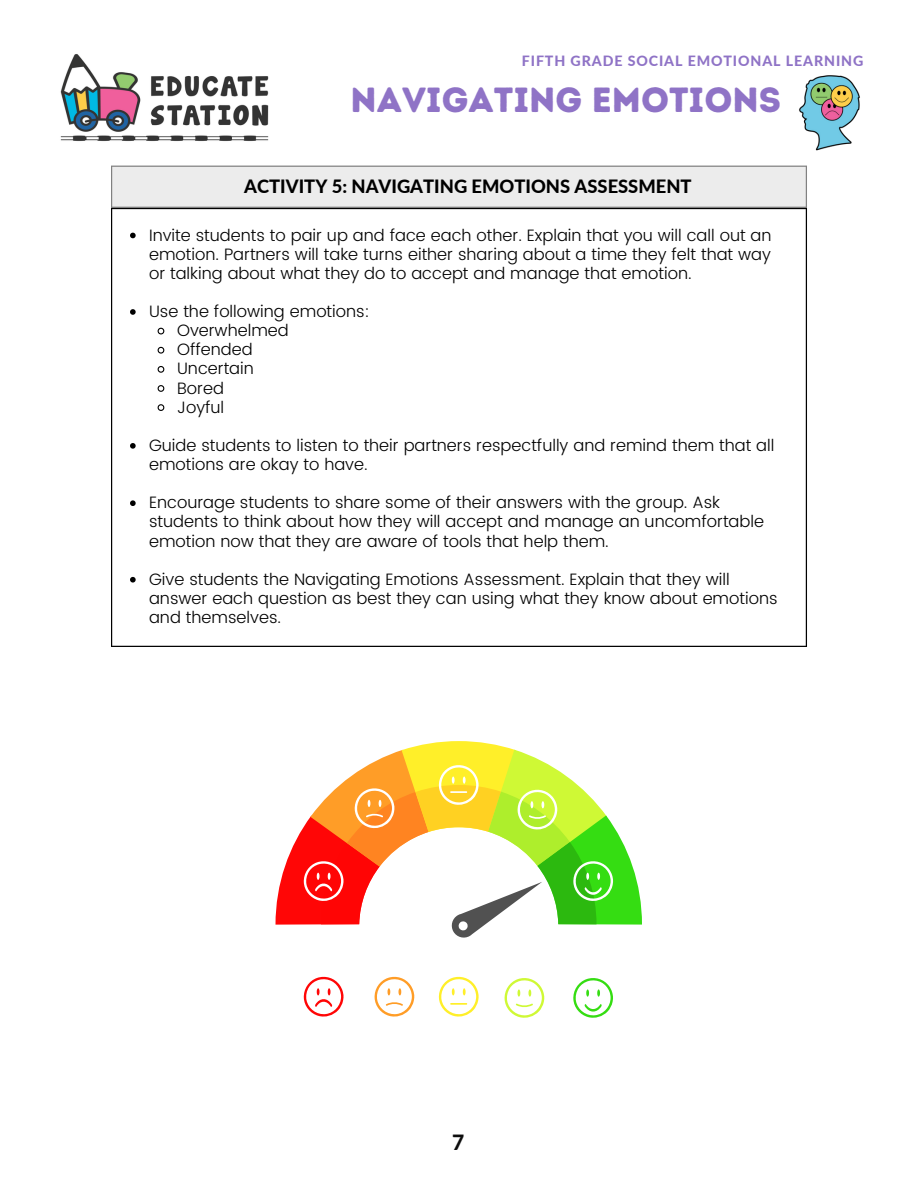
<style>
.page{position:relative;width:918px;height:1188px;background:#fff}
.page>*{position:absolute;margin:0;border:0;box-sizing:border-box;transform-origin:0 0}
.t1{font:34.95px "Intro Rust Base";color:#8f73c6}
.t2{font:800 21px "Lato";color:#0d0d0d}
.t3{font:800 18.3px "Lato";color:#000}
.t4{font:300 16.5px/19.2px "Poppins";color:#000}
.t5{font:800 14.25px "Lato";letter-spacing:.065em;color:#8f73c6}
</style>
<div class="page">
<svg style="left:111px;top:208px;width:696px;height:439px"></svg>
<svg style="left:111px;top:166px;width:696px;height:42px"></svg>
<img style="left:60px;top:54px;width:209px;height:87px">
<svg style="left:130px;top:233px;width:6px;height:5px"></svg>
<svg style="left:130px;top:309px;width:6px;height:6px"></svg>
<svg style="left:157px;top:327px;width:8px;height:8px"></svg>
<svg style="left:157px;top:346px;width:8px;height:8px"></svg>
<svg style="left:157px;top:365px;width:8px;height:9px"></svg>
<svg style="left:157px;top:384px;width:8px;height:9px"></svg>
<svg style="left:157px;top:403px;width:8px;height:9px"></svg>
<svg style="left:130px;top:443px;width:6px;height:6px"></svg>
<svg style="left:130px;top:500px;width:6px;height:6px"></svg>
<svg style="left:130px;top:577px;width:6px;height:6px"></svg>
<img style="left:799px;top:75px;width:61px;height:76px">
<svg style="left:276px;top:741px;width:366px;height:197px"></svg>
<svg style="left:573px;top:978px;width:40px;height:40px"></svg>
<svg style="left:504px;top:978px;width:40px;height:40px"></svg>
<svg style="left:438px;top:976px;width:41px;height:41px"></svg>
<svg style="left:374px;top:976px;width:40px;height:41px"></svg>
<svg style="left:303px;top:976px;width:41px;height:41px"></svg>
<p class="t5" style="left:522px;top:52px;width:343px">FIFTH GRADE SOCIAL EMOTIONAL LEARNING</p>
<p class="t1" style="left:351px;top:79px;width:432px">NAVIGATING EMOTIONS</p>
<p class="t3" style="left:244px;top:175px;width:449px">ACTIVITY 5: NAVIGATING EMOTIONS ASSESSMENT</p>
<p class="t4" style="left:149px;top:225px;width:624px;text-align:justify">Invite students to pair up and face each other. Explain that you will call out an emotion. Partners will take turns either sharing about a time they felt that way or talking about what they do to accept and manage that emotion.</p>
<p class="t4" style="left:149px;top:302px;width:222px">Use the following emotions:</p>
<p class="t4" style="left:177px;top:321px;width:113px">Overwhelmed</p>
<p class="t4" style="left:177px;top:340px;width:77px">Offended</p>
<p class="t4" style="left:177px;top:359px;width:78px">Uncertain</p>
<p class="t4" style="left:177px;top:378px;width:48px">Bored</p>
<p class="t4" style="left:177px;top:397px;width:49px">Joyful</p>
<p class="t4" style="left:149px;top:436px;width:627px">Guide students to listen to their partners respectfully and remind them that all emotions are okay to have.</p>
<p class="t4" style="left:149px;top:493px;width:617px">Encourage students to share some of their answers with the group. Ask students to think about how they will accept and manage an uncomfortable emotion now that they are aware of tools that help them.</p>
<p class="t4" style="left:149px;top:569px;width:630px">Give students the Navigating Emotions Assessment. Explain that they will answer each question as best they can using what they know about emotions and themselves.</p>
<p class="t2" style="left:452px;top:1129px;width:14px">7</p>
</div>
